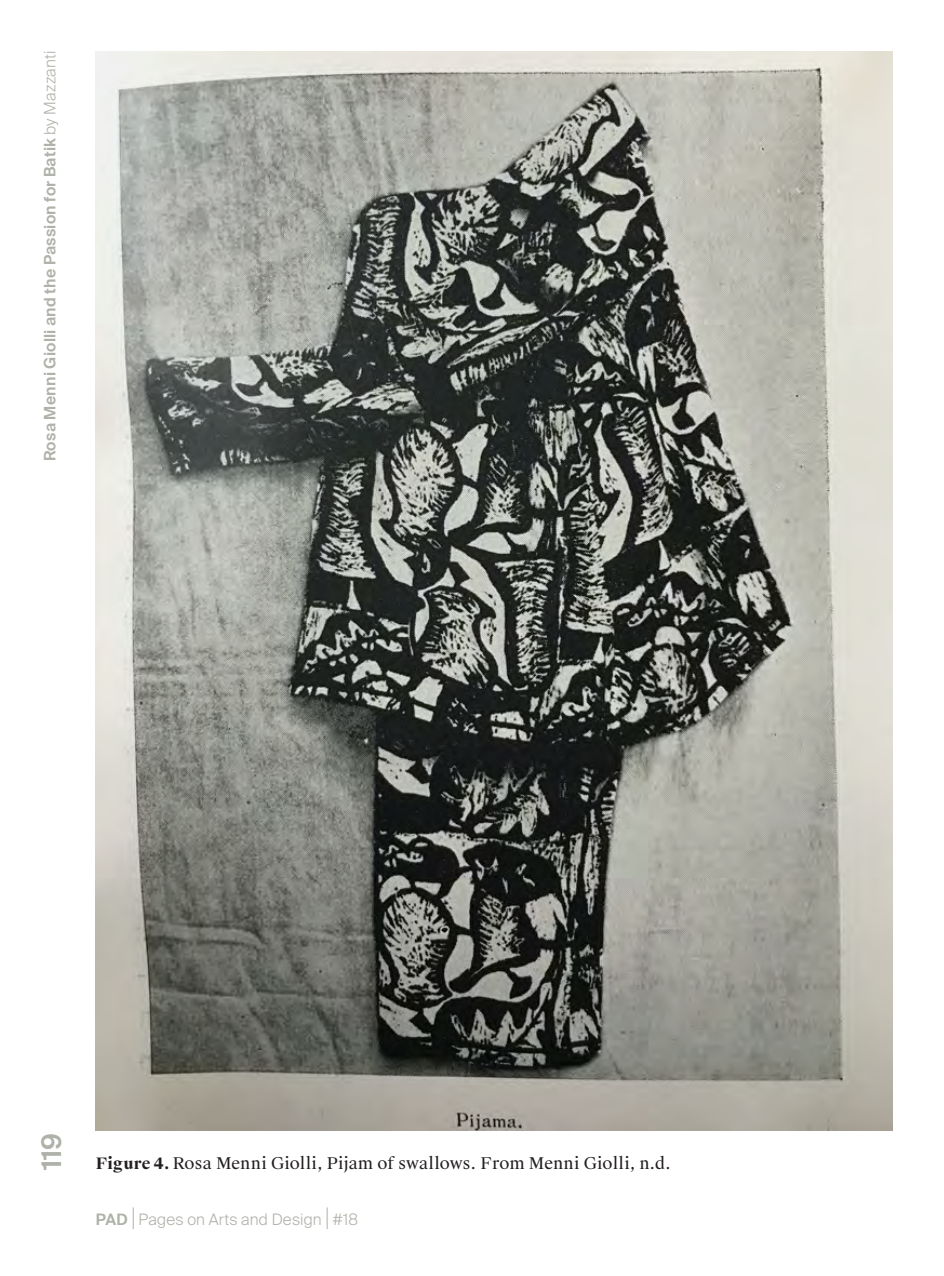
<style>
.page{position:relative;width:944px;height:1276px;background:#fff}
.page>*{position:absolute;margin:0;border:0;box-sizing:border-box;transform-origin:0 0}
.t1{font:600 27px "Suisse Intl";color:#aeb2a8}
.DIDASCALIA{font:16.2px "Suisse Works";letter-spacing:.01em;color:#231f20}
.t2{font:600 15.75px "Suisse Intl";letter-spacing:.015em;color:#aeb2a8}
.t3{font:300 15.75px "Suisse Intl";letter-spacing:.015em;color:#aeb2a8}
.s1{font-weight:300}
.s2{font-weight:700;font-size:15.75px}
.s3{font-weight:600}
</style>
<div class="page">
<svg style="left:133px;top:1207px;width:1px;height:22px"></svg>
<svg style="left:327px;top:1207px;width:1px;height:22px"></svg>
<img style="left:96px;top:51px;width:797px;height:1079px">
<p class="t2" style="left:41px;top:461px;width:412px;rotate:-90deg">Rosa Menni Giolli and the Passion for Batik <span class="s1">by Mazzanti</span></p>
<p class="t1" style="left:36px;top:1170px;width:38px;rotate:-90deg">119</p>
<p class="DIDASCALIA" style="left:96px;top:1153px;width:577px"><span class="s2">Figure 4.</span> Rosa Menni Giolli, Pijam of swallows. From Menni Giolli, n.d.</p>
<p class="t3" style="left:96px;top:1209px;width:264px"><span class="s3">PAD</span> Pages on Arts and Design #18</p>
</div>
